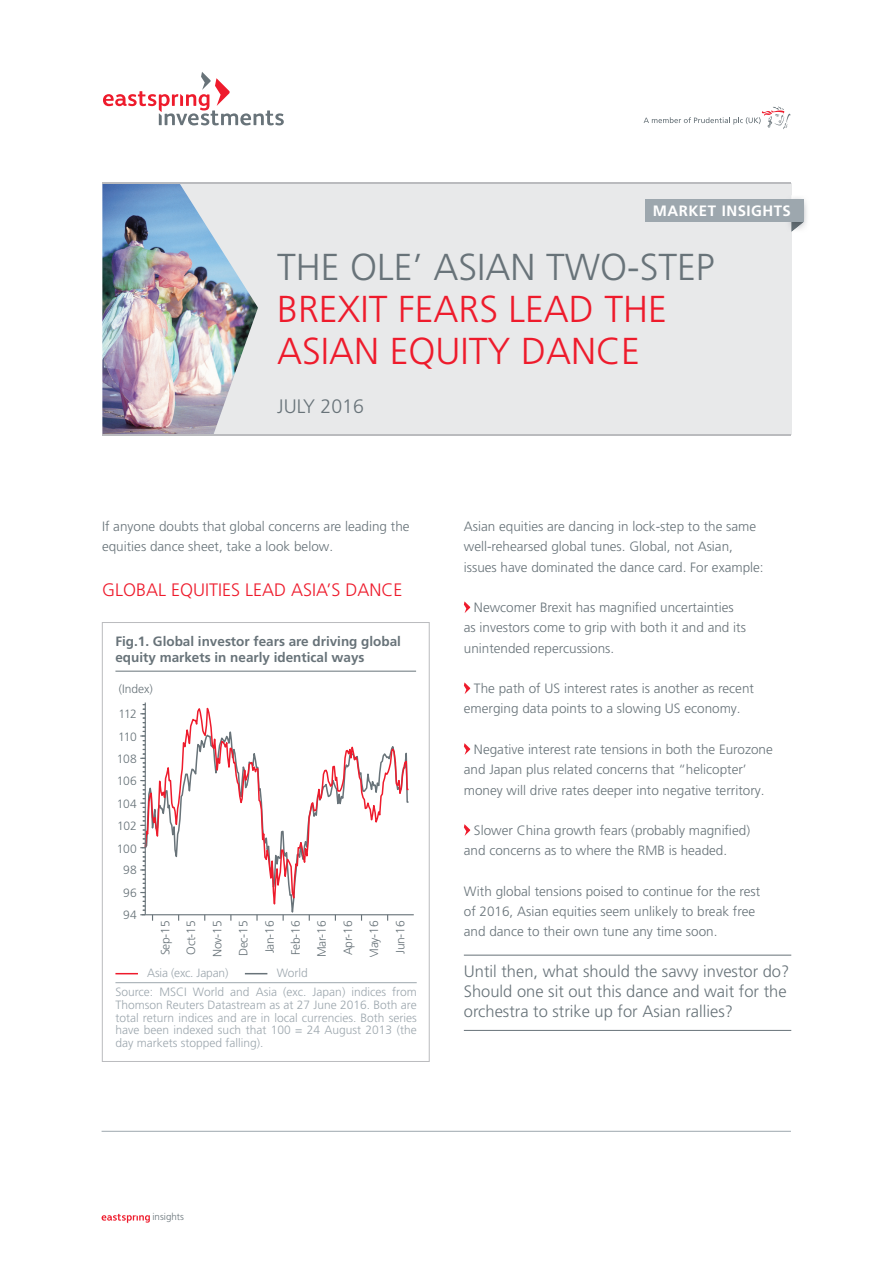
<style>
.page{position:relative;width:893px;height:1263px;background:#fff}
.page>*{position:absolute;margin:0;border:0;box-sizing:border-box;transform-origin:0 0}
.t1{font:300 37.5px/42px "Frutiger LT Pro";color:#ee1b2c}
.t2{font:300 37.5px "Frutiger LT Pro";color:#687379}
.t3{font:300 19.5px "Frutiger LT Pro";color:#687379}
.t4{font:300 18px "Frutiger LT Pro";color:#ee1b2c}
.t5{font:300 16.5px/20.2px "Frutiger LT Pro";color:#687379}
.t6{font:700 15px "Frutiger LT Pro";letter-spacing:.03em;color:#fff}
.t7{font:300 13.5px/20.2px "Frutiger LT Pro";color:#687379}
.t8{font:700 13.5px/16.5px "Frutiger LT Pro";color:#687379}
.t9{font:300 12px/12.8px "Frutiger LT Pro";color:#9da7ae}
.t10{font:300 12px/26.1px "Frutiger LT Pro";letter-spacing:-.025em;color:#687379;text-align:center}
.t11{font:300 9.75px "Frutiger LT Pro";color:#687379}
</style>
<div class="page">
<div style="left:103px;top:183px;width:688px;height:252px;background:#e8e9ea"></div>
<img style="left:102px;top:183px;width:52px;height:251px">
<img style="left:154px;top:183px;width:111px;height:251px">
<hr style="left:102px;top:434px;width:689px;height:1px;background:#babbbe">
<hr style="left:102px;top:182px;width:689px;height:1px;background:#babbbe">
<img style="left:785px;top:195px;width:22px;height:31px">
<svg style="left:785px;top:222px;width:19px;height:17px"></svg>
<div style="left:645px;top:200px;width:159px;height:22px;background:#9da7ae"></div>
<svg style="left:103px;top:72px;width:181px;height:53px"></svg>
<svg style="left:102px;top:1214px;width:48px;height:9px"></svg>
<hr style="left:464px;top:955px;width:327px;height:1px;background:#687379">
<hr style="left:464px;top:1030px;width:327px;height:1px;background:#687379">
<svg style="left:464px;top:601px;width:6px;height:12px"></svg>
<svg style="left:464px;top:682px;width:6px;height:12px"></svg>
<svg style="left:464px;top:743px;width:6px;height:12px"></svg>
<svg style="left:464px;top:824px;width:6px;height:12px"></svg>
<hr style="left:102px;top:1131px;width:689px;height:1px;background:#9da7ae">
<svg style="left:644px;top:106px;width:146px;height:23px"></svg>
<hr style="left:115px;top:671px;width:301px;height:1px;background:#687379">
<div style="left:102px;top:622px;width:328px;height:440px;border:1px solid #babbbe"></div>
<hr style="left:115px;top:982px;width:302px;height:1px;background:#9da7ae">
<svg style="left:115px;top:973px;width:23px;height:1px"></svg>
<svg style="left:245px;top:973px;width:22px;height:1px"></svg>
<svg style="left:144px;top:702px;width:266px;height:219px"></svg>
<hr style="left:145px;top:914px;width:269px;height:1px;background:#687379">
<svg style="left:256px;top:915px;width:2px;height:6px"></svg>
<hr style="left:145px;top:702px;width:1px;height:213px;background:#687379">
<svg style="left:140px;top:704px;width:5px;height:211px"></svg>
<p class="t6" style="left:653px;top:202px;width:140px">MARKET INSIGHTS</p>
<h1 class="t2" style="left:277px;top:245px;width:439px">THE OLE’ ASIAN TWO-STEP</h1>
<h1 class="t1" style="left:277px;top:288px;width:391px">BREXIT FEARS LEAD THE<br>ASIAN EQUITY DANCE</h1>
<h2 class="t3" style="left:277px;top:395px;width:88px">JULY 2016</h2>
<p class="t7" style="left:102px;top:516px;width:309px">If anyone doubts that global concerns are leading the equities dance sheet, take a look below.</p>
<h3 class="t4" style="left:102px;top:580px;width:302px">GLOBAL EQUITIES LEAD ASIA’S DANCE</h3>
<p class="t8" style="left:115px;top:633px;width:287px">Fig.1. Global investor fears are driving global equity markets in nearly identical ways</p>
<p class="t10" style="left:119px;top:676px;width:36px">(Index)</p>
<p class="t10" style="left:119px;top:701px;width:20px">112</p>
<p class="t10" style="left:118px;top:724px;width:20px">110</p>
<p class="t10" style="left:117px;top:746px;width:22px">108</p>
<p class="t10" style="left:117px;top:768px;width:22px">106</p>
<p class="t10" style="left:117px;top:791px;width:22px">104</p>
<p class="t10" style="left:117px;top:813px;width:21px">102</p>
<p class="t10" style="left:117px;top:835px;width:22px">100</p>
<p class="t10" style="left:123px;top:857px;width:15px">98</p>
<p class="t10" style="left:123px;top:880px;width:15px">96</p>
<p class="t10" style="left:123px;top:902px;width:15px">94</p>
<p class="t10" style="left:152px;top:959px;width:39px;rotate:-90deg">Sep-15<br>Oct-15<br>Nov-15<br>Dec-15<br>Jan-16<br>Feb-16<br>Mar-16<br>Apr-16<br>May-16<br>Jun-16</p>
<p class="t9" style="left:147px;top:966px;width:83px">Asia (exc. Japan)</p>
<p class="t9" style="left:115px;top:963px;width:303px;line-height:19.2px;text-indent:161px">World<br>Source: MSCI World and Asia (exc. Japan) indices from</p>
<p class="t9" style="left:115px;top:998px;width:303px;text-align:justify">Thomson Reuters Datastream as at 27 June 2016. Both are total return indices and are in local currencies. Both series have been indexed such that 100 = 24 August 2013 (the day markets stopped falling).</p>
<p class="t7" style="left:464px;top:516px;width:301px">Asian equities are dancing in lock-step to the same well-rehearsed global tunes. Global, not Asian, issues have dominated the dance card. For example:</p>
<p class="t7" style="left:464px;top:597px;width:284px;text-indent:10px">Newcomer Brexit has magnified uncertainties as investors come to grip with both it and and its unintended repercussions.</p>
<p class="t7" style="left:464px;top:678px;width:292px;text-indent:10px">The path of US interest rates is another as recent emerging data points to a slowing US economy.</p>
<p class="t7" style="left:464px;top:739px;width:310px;text-indent:10px">Negative interest rate tensions in both the Eurozone and Japan plus related concerns that “helicopter’ money will drive rates deeper into negative territory.</p>
<p class="t7" style="left:464px;top:820px;width:288px;text-indent:10px">Slower China growth fears (probably magnified) and concerns as to where the RMB is headed.</p>
<p class="t7" style="left:464px;top:881px;width:298px">With global tensions poised to continue for the rest of 2016, Asian equities seem unlikely to break free and dance to their own tune any time soon.</p>
<p class="t5" style="left:464px;top:961px;width:327px">Until then, what should the savvy investor do?<br>Should one sit out this dance and wait for the orchestra to strike up for Asian rallies?</p>
<p class="t11" style="left:152px;top:1211px;width:33px">insights</p>
</div>
